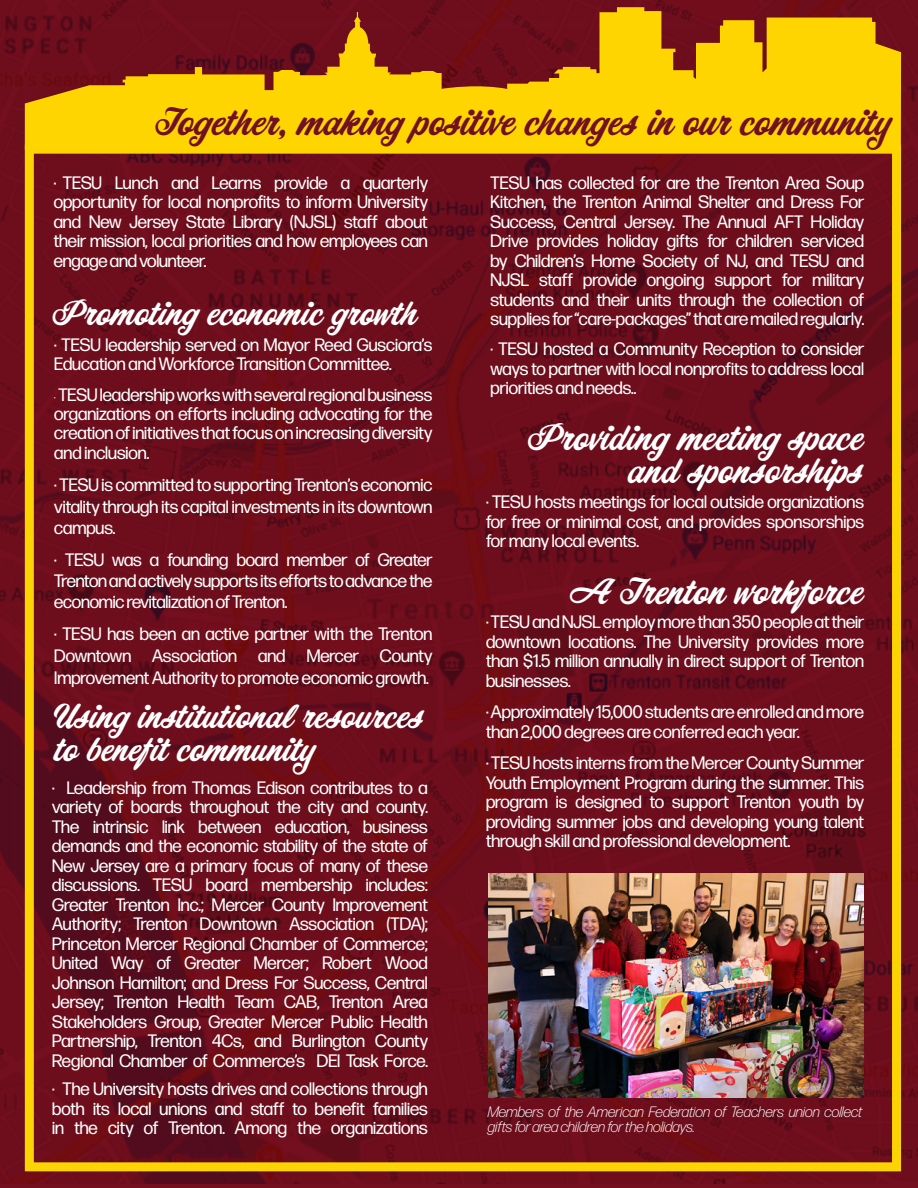
<style>
.page{position:relative;width:918px;height:1188px;background:#fff}
.page>*{position:absolute;margin:0;border:0;box-sizing:border-box;transform-origin:0 0}
.t1{font:34.5px "Corner Store JF";color:#701020}
.t2{font:33px/33px "Corner Store JF";color:#fff;text-align:right}
.t3{font:31.5px/33px "Corner Store JF";color:#fff}
.t4{font:18px/19.5px "Forma DJR Display";color:#fff;text-align:justify}
.t5{font:italic 300 15px/15px "Forma DJR Display";letter-spacing:.01em;color:#fff}
.s1{font-size:10.5px}
</style>
<div class="page">
<img style="left:0;top:0;width:918px;height:1183px">
<div style="left:25px;top:145px;width:876px;height:1026px;border:9px solid #fcd404"></div>
<svg style="left:25px;top:7px;width:876px;height:143px;background:#c88b0a"></svg>
<img style="left:488px;top:874px;width:376px;height:224px">
<h1 class="t1" style="left:155px;top:97px;width:737px">Together, making positive changes in our community</h1>
<p class="t4" style="left:54px;top:173px;width:376px">· TESU Lunch and Learns provide a quarterly opportunity for local nonprofits to inform University and New Jersey State Library (NJSL) staff about their mission, local priorities and how employees can engage and volunteer.</p>
<h3 class="t3" style="left:52px;top:299px;width:366px">Promoting economic growth</h3>
<p class="t4" style="left:54px;top:335px;width:379px">· TESU leadership served on Mayor Reed Gusciora’s<br>Education and Workforce Transition Committee.</p>
<p class="t4" style="left:54px;top:384px;width:380px"><span class="s1">·</span> TESU leadership works with several regional business organizations on efforts including advocating for the creation of initiatives that focus on increasing diversity and inclusion.</p>
<p class="t4" style="left:54px;top:474px;width:380px;line-height:21.6px">· TESU is committed to supporting Trenton’s economic vitality through its capital investments in its downtown campus.</p>
<p class="t4" style="left:54px;top:548px;width:380px;line-height:21.3px">· TESU was a founding board member of Greater Trenton and actively supports its efforts to advance the economic revitalization of Trenton.</p>
<p class="t4" style="left:54px;top:623px;width:380px;line-height:21.6px">· TESU has been an active partner with the Trenton Downtown Association and Mercer County Improvement Authority to promote economic growth.</p>
<h3 class="t3" style="left:54px;top:702px;width:371px">Using institutional resources to benefit community</h3>
<p class="t4" style="left:52px;top:777px;width:377px">· Leadership from Thomas Edison contributes to a variety of boards throughout the city and county.<br>The intrinsic link between education, business demands and the economic stability of the state of New Jersey are a primary focus of many of these discussions. TESU board membership includes:<br>Greater Trenton Inc.; Mercer County Improvement Authority; Trenton Downtown Association (TDA); Princeton Mercer Regional Chamber of Commerce; United Way of Greater Mercer; Robert Wood Johnson Hamilton; and Dress For Success, Central Jersey; Trenton Health Team CAB, Trenton Area Stakeholders Group, Greater Mercer Public Health Partnership, Trenton 4Cs, and Burlington County Regional Chamber of Commerce’s DEI Task Force.</p>
<p class="t4" style="left:52px;top:1079px;width:377px">· The University hosts drives and collections through both its local unions and staff to benefit families in the city of Trenton. Among the organizations</p>
<p class="t4" style="left:491px;top:172px;width:375px">TESU has collected for are the Trenton Area Soup Kitchen, the Trenton Animal Shelter and Dress For Success, Central Jersey. The Annual AFT Holiday Drive provides holiday gifts for children serviced by Children’s Home Society of NJ, and TESU and NJSL staff provide ongoing support for military students and their units through the collection of supplies for “care-packages” that are mailed regularly.</p>
<p class="t4" style="left:491px;top:339px;width:375px">· TESU hosted a Community Reception to consider ways to partner with local nonprofits to address local priorities and needs..</p>
<h2 class="t2" style="left:527px;top:423px;width:337px">Providing meeting space and sponsorships</h2>
<p class="t4" style="left:486px;top:492px;width:380px">· TESU hosts meetings for local outside organizations for free or minimal cost, and provides sponsorships for many local events.</p>
<h2 class="t2" style="left:570px;top:577px;width:294px">A Trenton workforce</h2>
<p class="t4" style="left:486px;top:612px;width:380px">· TESU and NJSL employ more than 350 people at their downtown locations. The University provides more than $1.5 million annually in direct support of Trenton businesses.</p>
<p class="t4" style="left:486px;top:702px;width:380px">· Approximately 15,000 students are enrolled and more than 2,000 degrees are conferred each year.</p>
<p class="t4" style="left:486px;top:753px;width:380px">· TESU hosts interns from the Mercer County Summer Youth Employment Program during the summer. This program is designed to support Trenton youth by providing summer jobs and developing young talent through skill and professional development.</p>
<p class="t5" style="left:488px;top:1104px;width:376px">Members of the American Federation of Teachers union collect gifts for area children for the holidays.</p>
</div>
